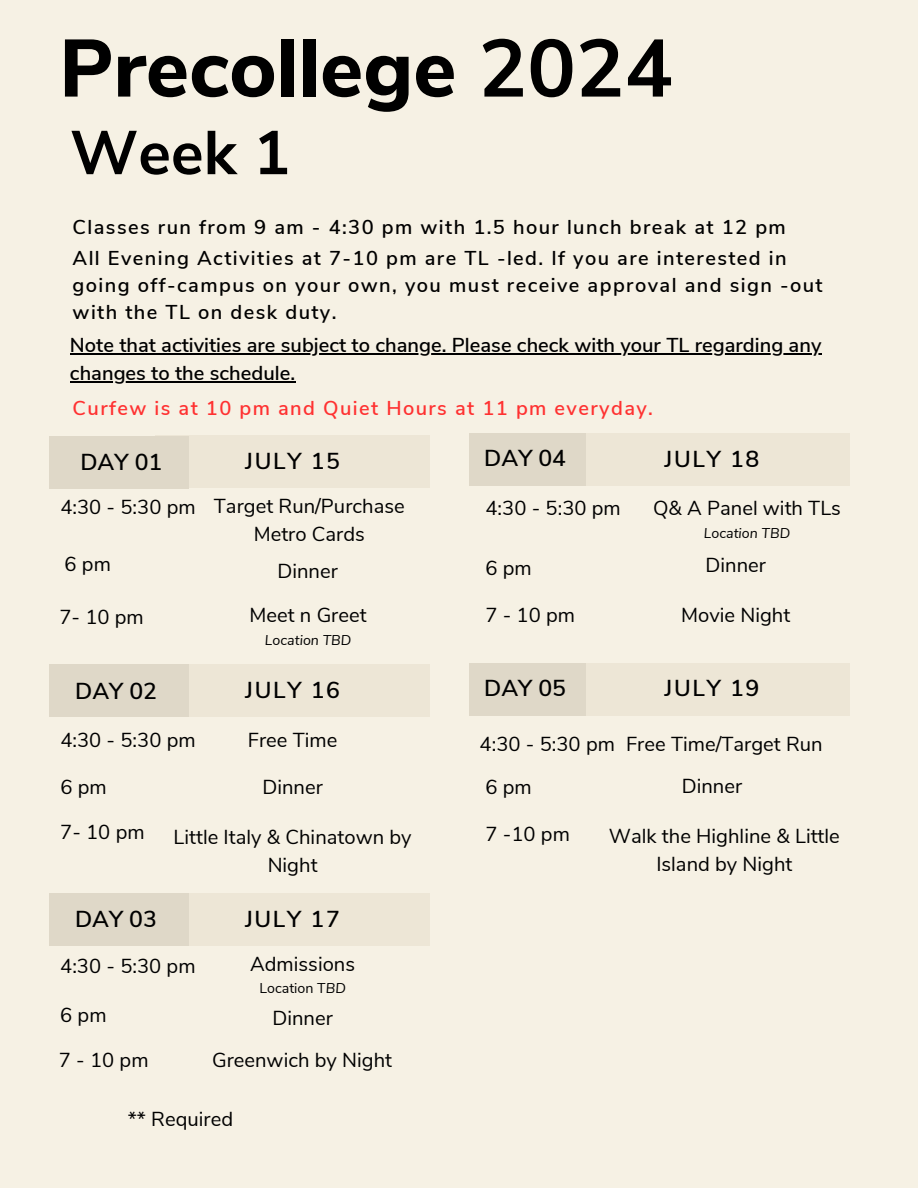
<style>
.page{position:relative;width:918px;height:1188px;background:#f6f1e4}
.page>*{position:absolute;margin:0;border:0;box-sizing:border-box;transform-origin:0 0}
.t1{font:800 81px "Nunito Sans";color:#000}
.t2{font:700 61.5px "Nunito Sans";color:#000}
.t3{font:600 23.1px "Nunito Sans";letter-spacing:.07em;color:#000}
.t4{font:20.25px/28.2px "Nunito Sans";color:#000;text-align:center}
.t5{font:600 20.1px/28.2px "Nunito Sans";color:#000}
.t6{font:600 19.95px/27px "Nunito Sans";letter-spacing:.07em;color:#000}
.t7{font:600 19.95px "Nunito Sans";letter-spacing:.07em;color:#ff3131}
.t8{font:italic 14.25px "Nunito Sans";color:#000}
.t9{font:14.25px "Nunito Sans";color:#000}
.s1{font-weight:700}
.s2{font-style:italic}
</style>
<div class="page">
<div style="left:155px;top:435px;width:275px;height:53px;background:#ede6d6"></div>
<div style="left:50px;top:436px;width:139px;height:53px;background:#dfd8c8"></div>
<div style="left:155px;top:664px;width:275px;height:53px;background:#ede6d6"></div>
<div style="left:50px;top:665px;width:139px;height:52px;background:#dfd8c8"></div>
<div style="left:575px;top:433px;width:274px;height:53px;background:#ede6d6"></div>
<div style="left:469px;top:433px;width:117px;height:53px;background:#dfd8c8"></div>
<div style="left:575px;top:663px;width:274px;height:52px;background:#ede6d6"></div>
<div style="left:469px;top:663px;width:117px;height:53px;background:#dfd8c8"></div>
<div style="left:155px;top:893px;width:275px;height:53px;background:#ede6d6"></div>
<div style="left:49px;top:893px;width:140px;height:53px;background:#dfd8c8"></div>
<hr style="left:70px;top:353px;width:751px;height:1px;background:#000">
<hr style="left:70px;top:381px;width:225px;height:2px;background:#000">
<h2 class="t1" style="left:59px;top:15px;width:615px">Precollege <span class="s1">2024</span></h2>
<h3 class="t2" style="left:70px;top:112px;width:222px">Week 1</h3>
<h3 class="t6" style="left:73px;top:213px;width:715px">Classes run from 9 am - 4:30 pm with 1.5 hour lunch break at 12 pm</h3>
<h5 class="t6" style="left:73px;top:245px;width:752px">All Evening Activities at 7-10 pm are TL -led. If you are interested in going off-campus on your own, you must receive approval and sign -out with the TL on desk duty.</h5>
<h5 class="t5" style="left:70px;top:331px;width:753px">Note that activities are subject to change. Please check with your TL regarding any changes to the schedule.</h5>
<h5 class="t7" style="left:73px;top:394px;width:582px">Curfew is at 10 pm and Quiet Hours at 11 pm everyday.</h5>
<h3 class="t3" style="left:484px;top:443px;width:83px">DAY 04</h3>
<h3 class="t3" style="left:665px;top:443px;width:96px">JULY 18</h3>
<h5 class="t4" style="left:653px;top:495px;width:189px">Q&amp; A Panel with TLs</h5>
<h5 class="t8" style="left:704px;top:523px;width:88px">Location TBD</h5>
<h5 class="t4" style="left:706px;top:552px;width:62px">Dinner</h5>
<h5 class="t4" style="left:681px;top:601px;width:111px">Movie Night</h5>
<h4 class="t3" style="left:80px;top:447px;width:83px">DAY 01</h4>
<h1 class="t3" style="left:245px;top:446px;width:96px">JULY 15</h1>
<h4 class="t4" style="left:214px;top:493px;width:192px">Target Run/Purchase<br>Metro Cards</h4>
<h4 class="t4" style="left:277px;top:557px;width:62px">Dinner</h4>
<h4 class="t4" style="left:250px;top:601px;width:119px">Meet n Greet</h4>
<h3 class="t8" style="left:265px;top:630px;width:88px">Location TBD</h3>
<h5 class="t3" style="left:75px;top:675px;width:83px">DAY 02</h5>
<h3 class="t3" style="left:245px;top:675px;width:96px">JULY 16</h3>
<h5 class="t4" style="left:248px;top:726px;width:91px">Free Time</h5>
<h5 class="t4" style="left:262px;top:774px;width:62px">Dinner</h5>
<h5 class="t4" style="left:174px;top:824px;width:239px">Little Italy &amp; Chinatown by<br>Night</h5>
<h5 class="t4" style="left:60px;top:493px;width:137px">4:30 - 5:30 pm</h5>
<h3 class="t4" style="left:65px;top:550px;width:48px">6 pm</h3>
<h3 class="t4" style="left:59px;top:603px;width:86px">7- 10 pm</h3>
<h3 class="t4" style="left:485px;top:495px;width:137px">4:30 - 5:30 pm</h3>
<h3 class="t4" style="left:485px;top:554px;width:48px">6 pm</h3>
<h5 class="t4" style="left:485px;top:601px;width:91px">7-10pm</h5>
<p class="t3" style="left:484px;top:673px;width:83px">DAY 05</p>
<h5 class="t3" style="left:665px;top:673px;width:96px">JULY 19</h5>
<p class="t4" style="left:626px;top:730px;width:198px">Free Time/Target Run</p>
<h5 class="t4" style="left:682px;top:772px;width:62px">Dinner</h5>
<h5 class="t4" style="left:609px;top:822px;width:232px">Walk the Highline &amp; Little<br>Island by Night</h5>
<h5 class="t4" style="left:60px;top:726px;width:137px">4:30 - 5:30 pm</h5>
<h5 class="t4" style="left:480px;top:730px;width:137px">4:30 - 5:30 pm</h5>
<h5 class="t4" style="left:60px;top:773px;width:48px">6 pm</h5>
<h5 class="t4" style="left:485px;top:773px;width:48px">6 pm</h5>
<h5 class="t4" style="left:485px;top:820px;width:86px">7 -10 pm</h5>
<h5 class="t4" style="left:60px;top:818px;width:86px">7- 10 pm</h5>
<h5 class="t3" style="left:75px;top:904px;width:83px">DAY 03</h5>
<h5 class="t3" style="left:245px;top:903px;width:96px">JULY 17</h5>
<h5 class="t4" style="left:250px;top:950px;width:106px">Admissions</h5>
<h5 class="t9" style="left:259px;top:979px;width:88px">Location T<span class="s2">BD</span></h5>
<h5 class="t4" style="left:272px;top:1004px;width:62px">Dinner</h5>
<h5 class="t4" style="left:212px;top:1046px;width:182px">Greenwich by Night</h5>
<h5 class="t4" style="left:60px;top:953px;width:137px">4:30 - 5:30 pm</h5>
<h5 class="t4" style="left:60px;top:1002px;width:48px">6 pm</h5>
<h5 class="t4" style="left:59px;top:1046px;width:91px">7-10pm</h5>
<h5 class="t4" style="left:128px;top:1105px;width:107px">** Required</h5>
</div>
